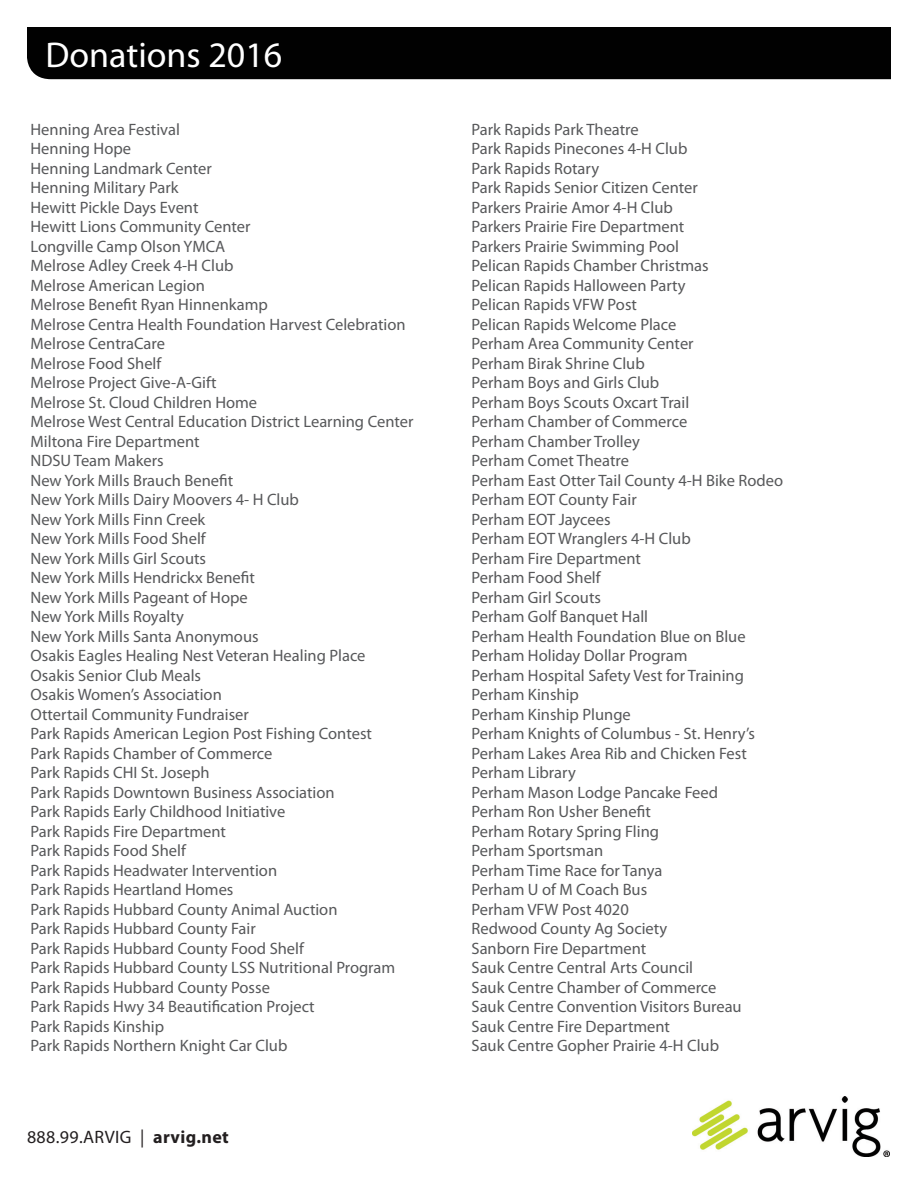
<style>
.page{position:relative;width:918px;height:1188px;background:#fff}
.page>*{position:absolute;margin:0;border:0;box-sizing:border-box;transform-origin:0 0}
.t1{font:36px "Myriad Pro";color:#fff}
.t2{font:18px "Myriad Pro";letter-spacing:.02em;color:#231f20}
.t3{font:16.5px "Myriad Pro";color:#57585a}
.s1{font-weight:700}
</style>
<div class="page">
<div style="left:27px;top:27px;width:864px;height:52px;background:#010101"></div>
<img style="left:693px;top:1096px;width:196px;height:60px">
<h1 class="t1" style="left:45px;top:32px;width:238px">Donations 2016</h1>
<p class="t3" style="left:30px;top:119px;width:151px">Henning Area Festival</p>
<p class="t3" style="left:30px;top:139px;width:102px">Henning Hope</p>
<p class="t3" style="left:30px;top:158px;width:183px">Henning Landmark Center</p>
<p class="t3" style="left:30px;top:178px;width:150px">Henning Military Park</p>
<p class="t3" style="left:30px;top:197px;width:169px">Hewitt Pickle Days Event</p>
<p class="t3" style="left:30px;top:217px;width:222px">Hewitt Lions Community Center</p>
<p class="t3" style="left:30px;top:236px;width:196px">Longville Camp Olson YMCA</p>
<p class="t3" style="left:30px;top:256px;width:204px">Melrose Adley Creek 4-H Club</p>
<p class="t3" style="left:30px;top:275px;width:176px">Melrose American Legion</p>
<p class="t3" style="left:30px;top:295px;width:239px">Melrose Benefit Ryan Hinnenkamp</p>
<p class="t3" style="left:30px;top:314px;width:377px">Melrose Centra Health Foundation Harvest Celebration</p>
<p class="t3" style="left:30px;top:334px;width:136px">Melrose CentraCare</p>
<p class="t3" style="left:30px;top:353px;width:132px">Melrose Food Shelf</p>
<p class="t3" style="left:30px;top:373px;width:188px">Melrose Project Give-A-Gift</p>
<p class="t3" style="left:30px;top:392px;width:228px">Melrose St. Cloud Children Home</p>
<p class="t3" style="left:30px;top:412px;width:384px">Melrose West Central Education District Learning Center</p>
<p class="t3" style="left:30px;top:431px;width:171px">Miltona Fire Department</p>
<p class="t3" style="left:30px;top:451px;width:135px">NDSU Team Makers</p>
<p class="t3" style="left:30px;top:470px;width:204px">New York Mills Brauch Benefit</p>
<p class="t3" style="left:30px;top:490px;width:270px">New York Mills Dairy Moovers 4- H Club</p>
<p class="t3" style="left:30px;top:509px;width:176px">New York Mills Finn Creek</p>
<p class="t3" style="left:30px;top:529px;width:177px">New York Mills Food Shelf</p>
<p class="t3" style="left:30px;top:548px;width:177px">New York Mills Girl Scouts</p>
<p class="t3" style="left:30px;top:568px;width:226px">New York Mills Hendrickx Benefit</p>
<p class="t3" style="left:30px;top:587px;width:219px">New York Mills Pageant of Hope</p>
<p class="t3" style="left:30px;top:607px;width:155px">New York Mills Royalty</p>
<p class="t3" style="left:30px;top:626px;width:230px">New York Mills Santa Anonymous</p>
<p class="t3" style="left:30px;top:646px;width:337px">Osakis Eagles Healing Nest Veteran Healing Place</p>
<p class="t3" style="left:30px;top:665px;width:172px">Osakis Senior Club Meals</p>
<p class="t3" style="left:30px;top:685px;width:193px">Osakis Women’s Association</p>
<p class="t3" style="left:30px;top:704px;width:220px">Ottertail Community Fundraiser</p>
<p class="t3" style="left:30px;top:724px;width:343px">Park Rapids American Legion Post Fishing Contest</p>
<p class="t3" style="left:30px;top:743px;width:244px">Park Rapids Chamber of Commerce</p>
<p class="t3" style="left:30px;top:763px;width:181px">Park Rapids CHI St. Joseph</p>
<p class="t3" style="left:30px;top:782px;width:306px">Park Rapids Downtown Business Association</p>
<p class="t3" style="left:30px;top:802px;width:256px">Park Rapids Early Childhood Initiative</p>
<p class="t3" style="left:30px;top:821px;width:197px">Park Rapids Fire Department</p>
<p class="t3" style="left:30px;top:841px;width:157px">Park Rapids Food Shelf</p>
<p class="t3" style="left:30px;top:860px;width:248px">Park Rapids Headwater Intervention</p>
<p class="t3" style="left:30px;top:880px;width:205px">Park Rapids Heartland Homes</p>
<p class="t3" style="left:30px;top:899px;width:309px">Park Rapids Hubbard County Animal Auction</p>
<p class="t3" style="left:30px;top:919px;width:227px">Park Rapids Hubbard County Fair</p>
<p class="t3" style="left:30px;top:938px;width:275px">Park Rapids Hubbard County Food Shelf</p>
<p class="t3" style="left:30px;top:958px;width:366px">Park Rapids Hubbard County LSS Nutritional Program</p>
<p class="t3" style="left:30px;top:977px;width:241px">Park Rapids Hubbard County Posse</p>
<p class="t3" style="left:30px;top:997px;width:286px">Park Rapids Hwy 34 Beautification Project</p>
<p class="t3" style="left:30px;top:1016px;width:135px">Park Rapids Kinship</p>
<p class="t3" style="left:30px;top:1036px;width:258px">Park Rapids Northern Knight Car Club</p>
<p class="t2" style="left:27px;top:1126px;width:203px">888.99.ARVIG | <span class="s1">arvig.net</span></p>
<p class="t3" style="left:471px;top:119px;width:169px">Park Rapids Park Theatre</p>
<p class="t3" style="left:471px;top:139px;width:217px">Park Rapids Pinecones 4-H Club</p>
<p class="t3" style="left:471px;top:158px;width:129px">Park Rapids Rotary</p>
<p class="t3" style="left:471px;top:178px;width:228px">Park Rapids Senior Citizen Center</p>
<p class="t3" style="left:471px;top:197px;width:203px">Parkers Prairie Amor 4-H Club</p>
<p class="t3" style="left:471px;top:217px;width:214px">Parkers Prairie Fire Department</p>
<p class="t3" style="left:471px;top:236px;width:209px">Parkers Prairie Swimming Pool</p>
<p class="t3" style="left:471px;top:256px;width:239px">Pelican Rapids Chamber Christmas</p>
<p class="t3" style="left:471px;top:275px;width:216px">Pelican Rapids Halloween Party</p>
<p class="t3" style="left:471px;top:295px;width:167px">Pelican Rapids VFW Post</p>
<p class="t3" style="left:471px;top:314px;width:206px">Pelican Rapids Welcome Place</p>
<p class="t3" style="left:471px;top:334px;width:224px">Perham Area Community Center</p>
<p class="t3" style="left:471px;top:353px;width:175px">Perham Birak Shrine Club</p>
<p class="t3" style="left:471px;top:373px;width:189px">Perham Boys and Girls Club</p>
<p class="t3" style="left:471px;top:392px;width:219px">Perham Boys Scouts Oxcart Trail</p>
<p class="t3" style="left:471px;top:412px;width:217px">Perham Chamber of Commerce</p>
<p class="t3" style="left:471px;top:431px;width:170px">Perham Chamber Trolley</p>
<p class="t3" style="left:471px;top:451px;width:159px">Perham Comet Theatre</p>
<p class="t3" style="left:471px;top:470px;width:313px">Perham East Otter Tail County 4-H Bike Rodeo</p>
<p class="t3" style="left:471px;top:490px;width:167px">Perham EOT County Fair</p>
<p class="t3" style="left:471px;top:509px;width:141px">Perham EOT Jaycees</p>
<p class="t3" style="left:471px;top:529px;width:221px">Perham EOT Wranglers 4-H Club</p>
<p class="t3" style="left:471px;top:548px;width:171px">Perham Fire Department</p>
<p class="t3" style="left:471px;top:568px;width:131px">Perham Food Shelf</p>
<p class="t3" style="left:471px;top:587px;width:131px">Perham Girl Scouts</p>
<p class="t3" style="left:471px;top:607px;width:178px">Perham Golf Banquet Hall</p>
<p class="t3" style="left:471px;top:626px;width:276px">Perham Health Foundation Blue on Blue</p>
<p class="t3" style="left:471px;top:646px;width:218px">Perham Holiday Dollar Program</p>
<p class="t3" style="left:471px;top:665px;width:274px">Perham Hospital Safety Vest for Training</p>
<p class="t3" style="left:471px;top:685px;width:109px">Perham Kinship</p>
<p class="t3" style="left:471px;top:704px;width:161px">Perham Kinship Plunge</p>
<p class="t3" style="left:471px;top:724px;width:285px">Perham Knights of Columbus - St. Henry’s</p>
<p class="t3" style="left:471px;top:743px;width:277px">Perham Lakes Area Rib and Chicken Fest</p>
<p class="t3" style="left:471px;top:763px;width:106px">Perham Library</p>
<p class="t3" style="left:471px;top:782px;width:248px">Perham Mason Lodge Pancake Feed</p>
<p class="t3" style="left:471px;top:802px;width:181px">Perham Ron Usher Benefit</p>
<p class="t3" style="left:471px;top:821px;width:189px">Perham Rotary Spring Fling</p>
<p class="t3" style="left:471px;top:841px;width:133px">Perham Sportsman</p>
<p class="t3" style="left:471px;top:860px;width:192px">Perham Time Race for Tanya</p>
<p class="t3" style="left:471px;top:880px;width:177px">Perham U of M Coach Bus</p>
<p class="t3" style="left:471px;top:899px;width:159px">Perham VFW Post 4020</p>
<p class="t3" style="left:471px;top:919px;width:197px">Redwood County Ag Society</p>
<p class="t3" style="left:471px;top:938px;width:176px">Sanborn Fire Department</p>
<p class="t3" style="left:471px;top:958px;width:223px">Sauk Centre Central Arts Council</p>
<p class="t3" style="left:471px;top:977px;width:247px">Sauk Centre Chamber of Commerce</p>
<p class="t3" style="left:471px;top:997px;width:272px">Sauk Centre Convention Visitors Bureau</p>
<p class="t3" style="left:471px;top:1016px;width:200px">Sauk Centre Fire Department</p>
<p class="t3" style="left:471px;top:1036px;width:249px">Sauk Centre Gopher Prairie 4-H Club</p>
</div>
